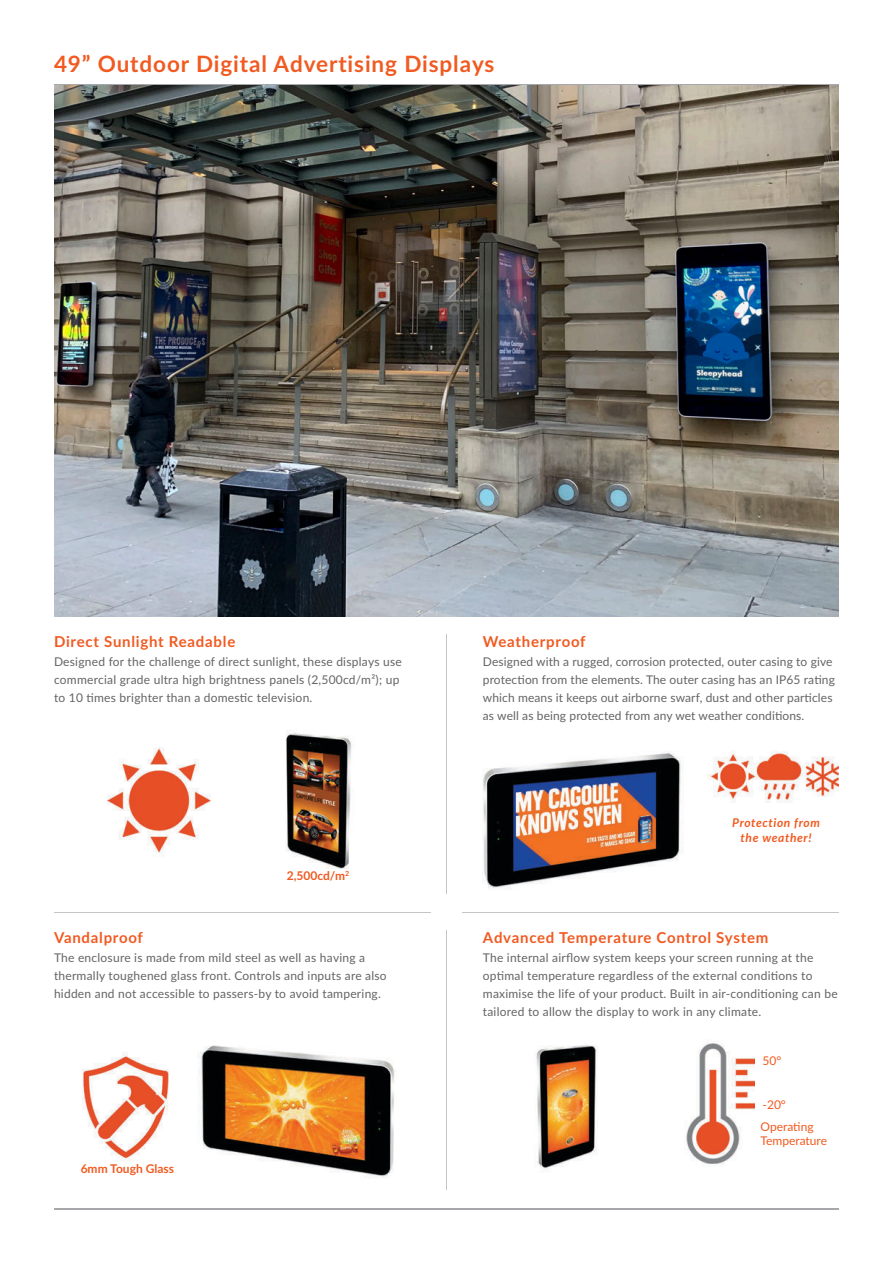
<style>
.page{position:relative;width:893px;height:1263px;background:#fff}
.page>*{position:absolute;margin:0;border:0;box-sizing:border-box;transform-origin:0 0}
.t1{font:700 22.5px "Lato";letter-spacing:.04em;color:#f15a21}
.t2{font:700 15px "Lato";letter-spacing:.05em;color:#f15a21}
.t3{font:12px/18px "Lato";letter-spacing:.02em;color:#646464}
.t4{font:12px/21.8px "Lato";color:#f15a21}
.t5{font:italic 700 12px/14.4px "Lato";letter-spacing:.05em;color:#f15a21;text-align:center}
.t6{font:700 12px "Lato";color:#f15a21}
</style>
<div class="page">
<hr style="left:54px;top:1208px;width:785px;height:1px;background:#a6a8ab">
<hr style="left:54px;top:84px;width:785px;height:1px;background:#a6a8ab">
<img style="left:483px;top:751px;width:356px;height:139px">
<img style="left:107px;top:730px;width:245px;height:139px">
<hr style="left:54px;top:912px;width:377px;height:1px;background:#c5c3c3">
<hr style="left:462px;top:912px;width:377px;height:1px;background:#c5c3c3">
<hr style="left:446px;top:931px;width:1px;height:259px;background:#c5c3c3">
<hr style="left:446px;top:634px;width:1px;height:259px;background:#c5c3c3">
<img style="left:82px;top:1045px;width:313px;height:134px">
<img style="left:534px;top:1041px;width:221px;height:131px">
<img style="left:54px;top:85px;width:785px;height:532px">
<h1 class="t1" style="left:54px;top:47px;width:442px">49” Outdoor Digital Advertising Displays</h1>
<p class="t2" style="left:54px;top:630px;width:183px">Direct Sunlight Readable</p>
<p class="t2" style="left:483px;top:630px;width:104px">Weatherproof</p>
<p class="t3" style="left:54px;top:652px;width:349px">Designed for the challenge of direct sunlight, these displays use commercial grade ultra high brightness panels (2,500cd/m²); up to 10 times brighter than a domestic television.</p>
<p class="t6" style="left:287px;top:866px;width:64px">2,500cd/m<sup>2</sup></p>
<p class="t3" style="left:483px;top:652px;width:354px">Designed with a rugged, corrosion protected, outer casing to give protection from the elements. The outer casing has an IP65 rating which means it keeps out airborne swarf, dust and other particles as well as being protected from any wet weather conditions.</p>
<p class="t5" style="left:732px;top:815px;width:89px">Protection from the weather!</p>
<p class="t2" style="left:54px;top:926px;width:90px">Vandalproof</p>
<p class="t2" style="left:483px;top:926px;width:287px">Advanced Temperature Control System</p>
<p class="t3" style="left:54px;top:948px;width:334px">The enclosure is made from mild steel as well as having a thermally toughened glass front. Controls and inputs are also hidden and not accessible to passers-by to avoid tampering.</p>
<p class="t6" style="left:81px;top:1160px;width:95px">6mm Tough Glass</p>
<p class="t3" style="left:483px;top:948px;width:356px">The internal airflow system keeps your screen running at the optimal temperature regardless of the external conditions to maximise the life of your product. Built in air-conditioning can be tailored to allow the display to work in any climate.</p>
<p class="t4" style="left:763px;top:1049px;width:20px">50°</p>
<p class="t4" style="left:760px;top:1093px;width:55px">-20°<br>Operating</p>
<p class="t4" style="left:760px;top:1129px;width:68px">Temperature</p>
</div>
